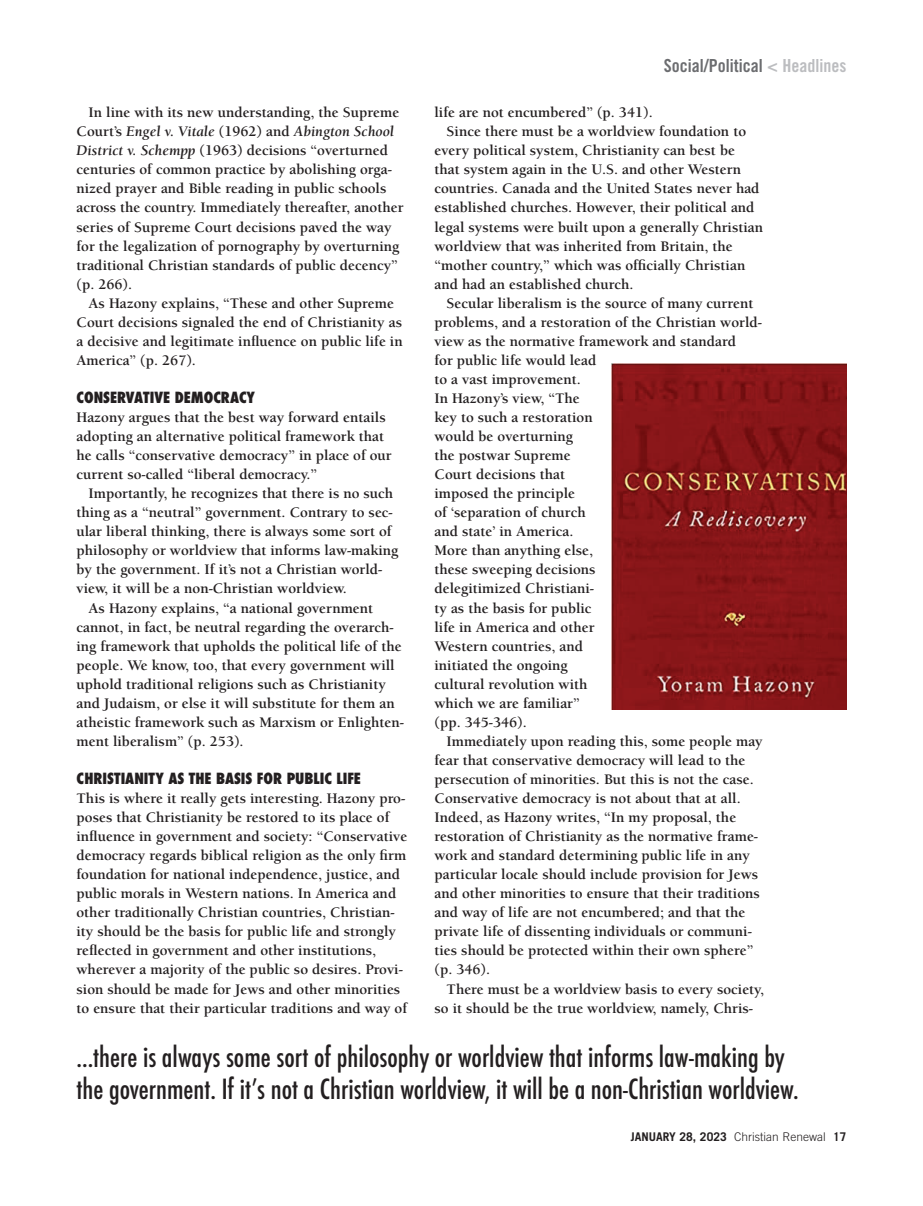
<style>
.page{position:relative;width:923px;height:1206px;background:#fff}
.page>*{position:absolute;margin:0;border:0;box-sizing:border-box;transform-origin:0 0}
.t1{font:500 condensed 27px/32.4px "Futura";color:#231f20}
.t2{font:18px "Trade Gothic Bold Cond Twenty";color:#6c6d70}
.t3{font:700 15px/19px "Berkeley";color:#231f20}
.t4{font:800 condensed 15px "Futura";color:#231f20}
.t5{font:700 12px "Trade Gothic";color:#231f20}
.s1{font-style:italic}
.s2{color:#bcbdc0}
.s3{font-weight:300}
</style>
<div class="page">
<img style="left:611px;top:363px;width:235px;height:347px">
<p class="t3" style="left:76px;top:103px;width:328px;text-indent:12px">In line with its new understanding, the Supreme Court’s <span class="s1">Engel v. Vitale</span> (1962) and <span class="s1">Abington School District v. Schempp</span> (1963) decisions “overturned centuries of common practice by abolishing orga&shy;nized prayer and Bible reading in public schools across the country. Immediately thereafter, another series of Supreme Court decisions paved the way for the legalization of pornography by overturning traditional Christian standards of public decency” (p. 266).</p>
<p class="t3" style="left:76px;top:294px;width:328px;text-indent:12px">As Hazony explains, “These and other Supreme Court decisions signaled the end of Christianity as a decisive and legitimate influence on public life in America” (p. 267).</p>
<p class="t4" style="left:76px;top:387px;width:180px">CONSERVATIVE DEMOCRACY</p>
<p class="t3" style="left:76px;top:408px;width:317px">Hazony argues that the best way forward entails adopting an alternative political framework that he calls “conservative democracy” in place of our current so-called “liberal democracy.”</p>
<p class="t3" style="left:89px;top:484px;width:306px">Importantly, he recognizes that there is no such</p>
<p class="t3" style="left:76px;top:503px;width:318px">thing as a “neutral” government. Contrary to sec-</p>
<p class="t3" style="left:76px;top:522px;width:316px">ular liberal thinking, there is always some sort of</p>
<p class="t3" style="left:76px;top:541px;width:323px">philosophy or worldview that informs law-making</p>
<p class="t3" style="left:76px;top:560px;width:307px">by the government. If it’s not a Christian world-</p>
<p class="t3" style="left:76px;top:579px;width:272px">view, it will be a non-Christian worldview.</p>
<p class="t3" style="left:89px;top:599px;width:286px">As Hazony explains, “a national government</p>
<p class="t3" style="left:76px;top:618px;width:318px">cannot, in fact, be neutral regarding the overarch-</p>
<p class="t3" style="left:76px;top:637px;width:326px">ing framework that upholds the political life of the</p>
<p class="t3" style="left:76px;top:656px;width:319px">people. We know, too, that every government will</p>
<p class="t3" style="left:76px;top:675px;width:311px">uphold traditional religions such as Christianity</p>
<p class="t3" style="left:76px;top:694px;width:320px">and Judaism, or else it will substitute for them an</p>
<p class="t3" style="left:76px;top:713px;width:329px">atheistic framework such as Marxism or Enlighten-</p>
<p class="t3" style="left:76px;top:732px;width:169px">ment liberalism” (p. 253).</p>
<p class="t4" style="left:76px;top:768px;width:286px">CHRISTIANITY AS THE BASIS FOR PUBLIC LIFE</p>
<p class="t3" style="left:76px;top:789px;width:332px">This is where it really gets interesting. Hazony pro&shy;poses that Christianity be restored to its place of influence in government and society: “Conservative democracy regards biblical religion as the only firm foundation for national independence, justice, and public morals in Western nations. In America and other traditionally Christian countries, Christian&shy;ity should be the basis for public life and strongly reflected in government and other institutions, wherever a majority of the public so desires. Provi&shy;sion should be made for Jews and other minorities to ensure that their particular traditions and way of</p>
<p class="t2" style="left:664px;top:55px;width:184px">Social/Political <span class="s2">&lt; Headlines</span></p>
<p class="t3" style="left:434px;top:103px;width:220px">life are not encumbered” (p. 341).</p>
<p class="t3" style="left:446px;top:122px;width:301px">Since there must be a worldview foundation to</p>
<p class="t3" style="left:434px;top:141px;width:302px">every political system, Christianity can best be</p>
<p class="t3" style="left:434px;top:160px;width:308px">that system again in the U.S. and other Western</p>
<p class="t3" style="left:434px;top:179px;width:326px">countries. Canada and the United States never had</p>
<p class="t3" style="left:434px;top:198px;width:322px">established churches. However, their political and</p>
<p class="t3" style="left:434px;top:218px;width:330px">legal systems were built upon a generally Christian</p>
<p class="t3" style="left:434px;top:237px;width:300px">worldview that was inherited from Britain, the</p>
<p class="t3" style="left:434px;top:256px;width:312px">“mother country,” which was officially Christian</p>
<p class="t3" style="left:434px;top:275px;width:200px">and had an established church.</p>
<p class="t3" style="left:446px;top:294px;width:308px">Secular liberalism is the source of many current</p>
<p class="t3" style="left:434px;top:313px;width:329px">problems, and a restoration of the Christian world-</p>
<p class="t3" style="left:434px;top:332px;width:303px">view as the normative framework and standard</p>
<p class="t3" style="left:434px;top:351px;width:163px">for public life would lead</p>
<p class="t3" style="left:434px;top:370px;width:148px">to a vast improvement.</p>
<p class="t3" style="left:434px;top:389px;width:147px">In Hazony’s view, “The</p>
<p class="t3" style="left:434px;top:408px;width:160px">key to such a restoration</p>
<p class="t3" style="left:434px;top:427px;width:140px">would be overturning</p>
<p class="t3" style="left:434px;top:446px;width:138px">the postwar Supreme</p>
<p class="t3" style="left:434px;top:465px;width:132px">Court decisions that</p>
<p class="t3" style="left:434px;top:484px;width:142px">imposed the principle</p>
<p class="t3" style="left:434px;top:503px;width:153px">of ‘separation of church</p>
<p class="t3" style="left:434px;top:522px;width:140px">and state’ in America.</p>
<p class="t3" style="left:434px;top:541px;width:160px">More than anything else,</p>
<p class="t3" style="left:434px;top:560px;width:163px">these sweeping decisions</p>
<p class="t3" style="left:434px;top:579px;width:161px">delegitimized Christiani-</p>
<p class="t3" style="left:434px;top:599px;width:159px">ty as the basis for public</p>
<p class="t3" style="left:434px;top:618px;width:161px">life in America and other</p>
<p class="t3" style="left:434px;top:637px;width:150px">Western countries, and</p>
<p class="t3" style="left:434px;top:656px;width:135px">initiated the ongoing</p>
<p class="t3" style="left:434px;top:675px;width:154px">cultural revolution with</p>
<p class="t3" style="left:434px;top:694px;width:147px">which we are familiar”</p>
<p class="t3" style="left:434px;top:713px;width:94px">(pp. 345-346).</p>
<p class="t3" style="left:446px;top:732px;width:318px">Immediately upon reading this, some people may</p>
<p class="t3" style="left:434px;top:751px;width:312px">fear that conservative democracy will lead to the</p>
<p class="t3" style="left:434px;top:770px;width:321px">persecution of minorities. But this is not the case.</p>
<p class="t3" style="left:434px;top:789px;width:308px">Conservative democracy is not about that at all.</p>
<p class="t3" style="left:434px;top:808px;width:303px">Indeed, as Hazony writes, “In my proposal, the</p>
<p class="t3" style="left:434px;top:827px;width:325px">restoration of Christianity as the normative frame-</p>
<p class="t3" style="left:434px;top:846px;width:317px">work and standard determining public life in any</p>
<p class="t3" style="left:434px;top:865px;width:325px">particular locale should include provision for Jews</p>
<p class="t3" style="left:434px;top:884px;width:327px">and other minorities to ensure that their traditions</p>
<p class="t3" style="left:434px;top:903px;width:312px">and way of life are not encumbered; and that the</p>
<p class="t3" style="left:434px;top:922px;width:319px">private life of dissenting individuals or communi-</p>
<p class="t3" style="left:434px;top:941px;width:320px">ties should be protected within their own sphere”</p>
<p class="t3" style="left:434px;top:960px;width:57px">(p. 346).</p>
<p class="t3" style="left:446px;top:980px;width:319px">There must be a worldview basis to every society,</p>
<p class="t3" style="left:434px;top:999px;width:320px">so it should be the true worldview, namely, Chris-</p>
<h1 class="t1" style="left:77px;top:1041px;width:723px">...there is always some sort of philosophy or worldview that informs law-making by the government. If it’s not a Christian worldview, it will be a non-Christian worldview.</h1>
<p class="t5" style="left:630px;top:1130px;width:217px">JANUARY 28, 2023 <span class="s3">Christian Renewal</span> 17</p>
</div>
